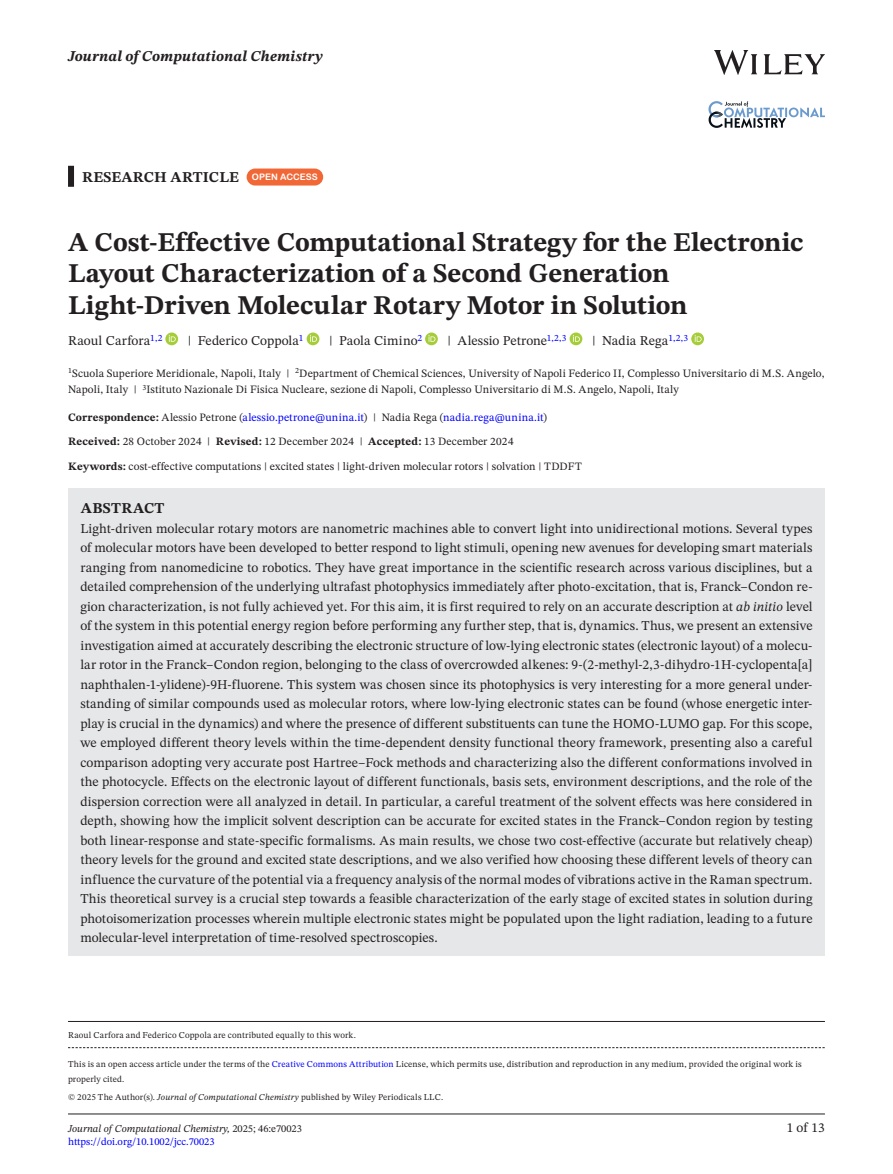
<style>
.page{position:relative;width:893px;height:1174px;background:#fff}
.page>*{position:absolute;margin:0;border:0;box-sizing:border-box;transform-origin:0 0}
.t1{font:700 27px/31.5px "STIX Two Text";color:#231f20}
.t2{font:700 15px "STIX Two Text";letter-spacing:.01em;color:#231f20}
.t3{font:italic 700 15px "STIX Two Text";letter-spacing:.005em;color:#231f20}
.t4{font:13.5px/19.5px "STIX Two Text";letter-spacing:.005em;color:#231f20;text-align:justify}
.t5{font:11.25px/16.5px "STIX Two Text";letter-spacing:.01em;color:#231f20}
.t6{font:italic 10.5px "STIX Two Text";color:#231f20}
.t7{font:10.5px "STIX Two Text";color:#00f}
.t8{font:9px/15px "STIX Two Text";letter-spacing:.02em;color:#231f20}
.s1{font-family:"Arial Rounded MT Bold";font-weight:400;font-size:9px;color:#fff}
.s2{font-weight:700}
.s3{color:#00f}
.s4{font-style:italic}
.s5{font-style:normal}
</style>
<div class="page">
<hr style="left:68px;top:1113px;width:757px;height:1px;background:#231f20">
<img style="left:714px;top:51px;width:111px;height:23px">
<svg style="left:708px;top:101px;width:117px;height:27px"></svg>
<div style="left:68px;top:166px;width:6px;height:21px;background:#231f20"></div>
<div style="left:68px;top:488px;width:757px;height:42px;background:#e6e7e9"></div>
<div style="left:68px;top:507px;width:757px;height:449px;background:#e6e7e9"></div>
<div style="left:247px;top:168px;width:76px;height:17px;background:#f16736;border-radius:9px"></div>
<svg style="left:165px;top:332px;width:13px;height:13px"></svg>
<svg style="left:169px;top:335px;width:7px;height:7px"></svg>
<div style="left:307px;top:332px;width:12px;height:13px;background:#a5cd39;border-radius:50%"></div>
<svg style="left:310px;top:335px;width:7px;height:7px"></svg>
<svg style="left:425px;top:332px;width:13px;height:13px"></svg>
<svg style="left:428px;top:335px;width:7px;height:7px"></svg>
<div style="left:570px;top:332px;width:12px;height:13px;background:#a5cd39;border-radius:50%"></div>
<svg style="left:573px;top:335px;width:7px;height:7px"></svg>
<svg style="left:691px;top:332px;width:13px;height:13px"></svg>
<svg style="left:695px;top:335px;width:7px;height:7px"></svg>
<svg style="left:68px;top:1047px;width:757px;height:1px"></svg>
<hr style="left:68px;top:1021px;width:757px;height:1px;background:#231f20">
<p class="t3" style="left:68px;top:46px;width:256px">Journal of Computational Chemistry</p>
<p class="t2" style="left:82px;top:166px;width:237px">RESEARCH ARTICLE <span class="s1">OPEN ACCESS</span></p>
<h1 class="t1" style="left:68px;top:227px;width:737px">A Cost-Effective Computational Strategy for the Electronic<br>Layout Characterization of a Second Generation<br>Light-Driven Molecular Rotary Motor in Solution</h1>
<p class="t4" style="left:68px;top:331px;width:96px">Raoul Carfora<sup>1,2</sup></p>
<p class="t4" style="left:188px;top:331px;width:117px">| Federico Coppola<sup>1</sup></p>
<p class="t4" style="left:329px;top:331px;width:94px">| Paola Cimino<sup>2</sup></p>
<p class="t4" style="left:448px;top:331px;width:120px">| Alessio Petrone<sup>1,2,3</sup></p>
<p class="t4" style="left:592px;top:331px;width:98px">| Nadia Rega<sup>1,2,3</sup></p>
<p class="t5" style="left:68px;top:365px;width:758px"><sup>1</sup>Scuola Superiore Meridionale, Napoli, Italy | <sup>2</sup>Department of Chemical Sciences, University of Napoli Federico II, Complesso Universitario di M.S. Angelo,<br>Napoli, Italy | <sup>3</sup>Istituto Nazionale Di Fisica Nucleare, sezione di Napoli, Complesso Universitario di M.S. Angelo, Napoli, Italy</p>
<p class="t5" style="left:68px;top:405px;width:480px;line-height:24px"><span class="s2">Correspondence:</span> Alessio Petrone (<span class="s3">alessio.petrone@unina.it</span>) | Nadia Rega (<span class="s3">nadia.rega@unina.it</span>)<br><span class="s2">Received:</span> 28 October 2024 | <span class="s2">Revised:</span> 12 December 2024 | <span class="s2">Accepted:</span> 13 December 2024</p>
<p class="t5" style="left:68px;top:458px;width:515px"><span class="s2">Keywords:</span> cost-effective computations | excited states | light-driven molecular rotors | solvation | TDDFT</p>
<p class="t2" style="left:81px;top:497px;width:85px">ABSTRACT</p>
<p class="t4" style="left:80px;top:518px;width:734px">Light-driven molecular rotary motors are nanometric machines able to convert light into unidirectional motions. Several types of molecular motors have been developed to better respond to light stimuli, opening new avenues for developing smart materials ranging from nanomedicine to robotics. They have great importance in the scientific research across various disciplines, but a detailed comprehension of the underlying ultrafast photophysics immediately after photo-excitation, that is, Franck–Condon re&shy;gion characterization, is not fully achieved yet. For this aim, it is first required to rely on an accurate description at <span class="s4">ab initio</span> level of the system in this potential energy region before performing any further step, that is, dynamics. Thus, we present an extensive investigation aimed at accurately describing the electronic structure of low-lying electronic states (electronic layout) of a molecu&shy;lar rotor in the Franck–Condon region, belonging to the class of overcrowded alkenes: 9-(2-methyl-2,3-dihydro-1H-cyclopenta[a] naphthalen-1-ylidene)-9H-fluorene. This system was chosen since its photophysics is very interesting for a more general under&shy;standing of similar compounds used as molecular rotors, where low-lying electronic states can be found (whose energetic inter&shy;play is crucial in the dynamics) and where the presence of different substituents can tune the HOMO-LUMO gap. For this scope, we employed different theory levels within the time-dependent density functional theory framework, presenting also a careful comparison adopting very accurate post Hartree–Fock methods and characterizing also the different conformations involved in the photocycle. Effects on the electronic layout of different functionals, basis sets, environment descriptions, and the role of the dispersion correction were all analyzed in detail. In particular, a careful treatment of the solvent effects was here considered in depth, showing how the implicit solvent description can be accurate for excited states in the Franck–Condon region by testing both linear-response and state-specific formalisms. As main results, we chose two cost-effective (accurate but relatively cheap) theory levels for the ground and excited state descriptions, and we also verified how choosing these different levels of theory can influence the curvature of the potential via a frequency analysis of the normal modes of vibrations active in the Raman spectrum.<br>This theoretical survey is a crucial step towards a feasible characterization of the early stage of excited states in solution during photoisomerization processes wherein multiple electronic states might be populated upon the light radiation, leading to a future molecular-level interpretation of time-resolved spectroscopies.</p>
<p class="t8" style="left:68px;top:1028px;width:289px">Raoul Carfora and Federico Coppola are contributed equally to this work.</p>
<p class="t8" style="left:68px;top:1056px;width:735px">This is an open access article under the terms of the <span class="s3">Creative Commons Attribution</span> License, which permits use, distribution and reproduction in any medium, provided the original work is properly cited.</p>
<p class="t8" style="left:68px;top:1089px;width:377px">© 2025 The Author(s). <span class="s4">Journal of Computational Chemistry</span> published by Wiley Periodicals LLC.</p>
<p class="t6" style="left:68px;top:1121px;width:235px">Journal of Computational Chemistry, <span class="s5">2025; 46:e70023</span></p>
<p class="t4" style="left:787px;top:1118px;width:40px">1 of 13</p>
<p class="t7" style="left:68px;top:1134px;width:148px">https://doi.org/10.1002/jcc.70023</p>
</div>
